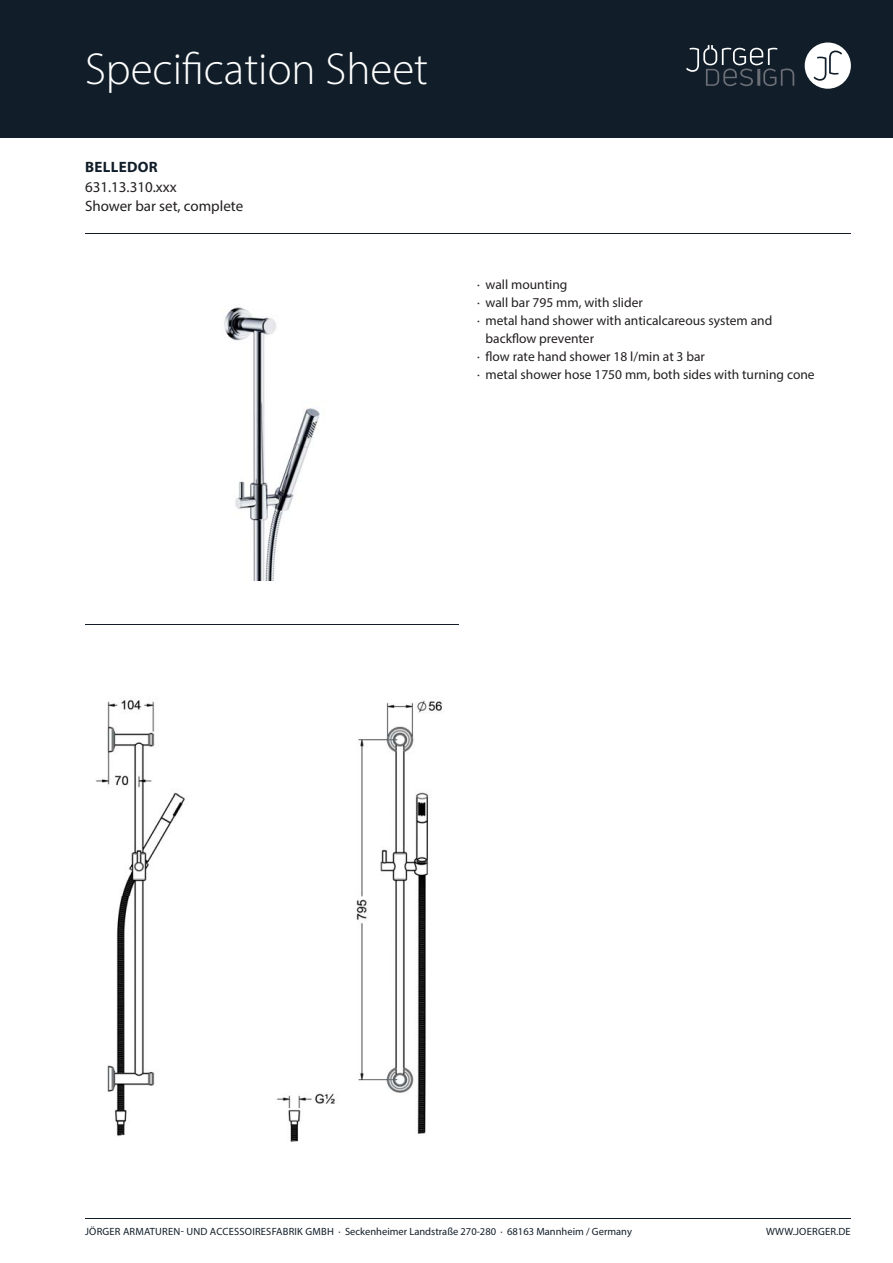
<style>
.page{position:relative;width:893px;height:1263px;background:#fff}
.page>*{position:absolute;margin:0;border:0;box-sizing:border-box;transform-origin:0 0}
.t1{font:300 45px "Myriad Pro";color:#fff}
.t2{font:15px "Myriad Pro";color:#231f20}
.t3{font:700 15px "Myriad Pro";letter-spacing:.02em;color:#111e29}
.t4{font:13.5px "Myriad Pro";color:#231f20}
.t5{font:10.5px "Myriad Pro";letter-spacing:.005em;color:#111e29}
</style>
<div class="page">
<div style="left:0;top:0;width:893px;height:138px;background:#111e29"></div>
<div style="left:805px;top:43px;width:46px;height:46px;background:#fff;border-radius:50%"></div>
<svg style="left:814px;top:51px;width:28px;height:30px"></svg>
<svg style="left:686px;top:45px;width:108px;height:41px"></svg>
<hr style="left:85px;top:1218px;width:766px;height:1px;background:#111e29">
<hr style="left:85px;top:233px;width:766px;height:1px;background:#111e29">
<hr style="left:85px;top:624px;width:373px;height:1px;background:#111e29">
<img style="left:224px;top:307px;width:96px;height:273px">
<img style="left:95px;top:700px;width:347px;height:442px">
<h1 class="t1" style="left:85px;top:52px;width:345px">Specification Sheet</h1>
<p class="t3" style="left:85px;top:161px;width:74px">BELLEDOR</p>
<p class="t2" style="left:85px;top:200px;width:160px">Shower bar set, complete</p>
<p class="t2" style="left:85px;top:181px;width:93px">631.13.310.xxx</p>
<p class="t4" style="left:477px;top:279px;width:92px">· wall mounting</p>
<p class="t4" style="left:477px;top:297px;width:167px">· wall bar 795 mm, with slider</p>
<p class="t4" style="left:477px;top:315px;width:297px">· metal hand shower with anticalcareous system and</p>
<p class="t4" style="left:485px;top:333px;width:110px">backflow preventer</p>
<p class="t4" style="left:477px;top:351px;width:229px">· flow rate hand shower 18 l/min at 3 bar</p>
<p class="t4" style="left:477px;top:369px;width:339px">· metal shower hose 1750 mm, both sides with turning cone</p>
<p class="t5" style="left:85px;top:1228px;width:548px">JÖRGER ARMATUREN- UND ACCESSOIRESFABRIK GMBH · Seckenheimer Landstraße 270-280 · 68163 Mannheim / Germany</p>
<p class="t5" style="left:766px;top:1228px;width:86px">WWW.JOERGER.DE</p>
</div>
